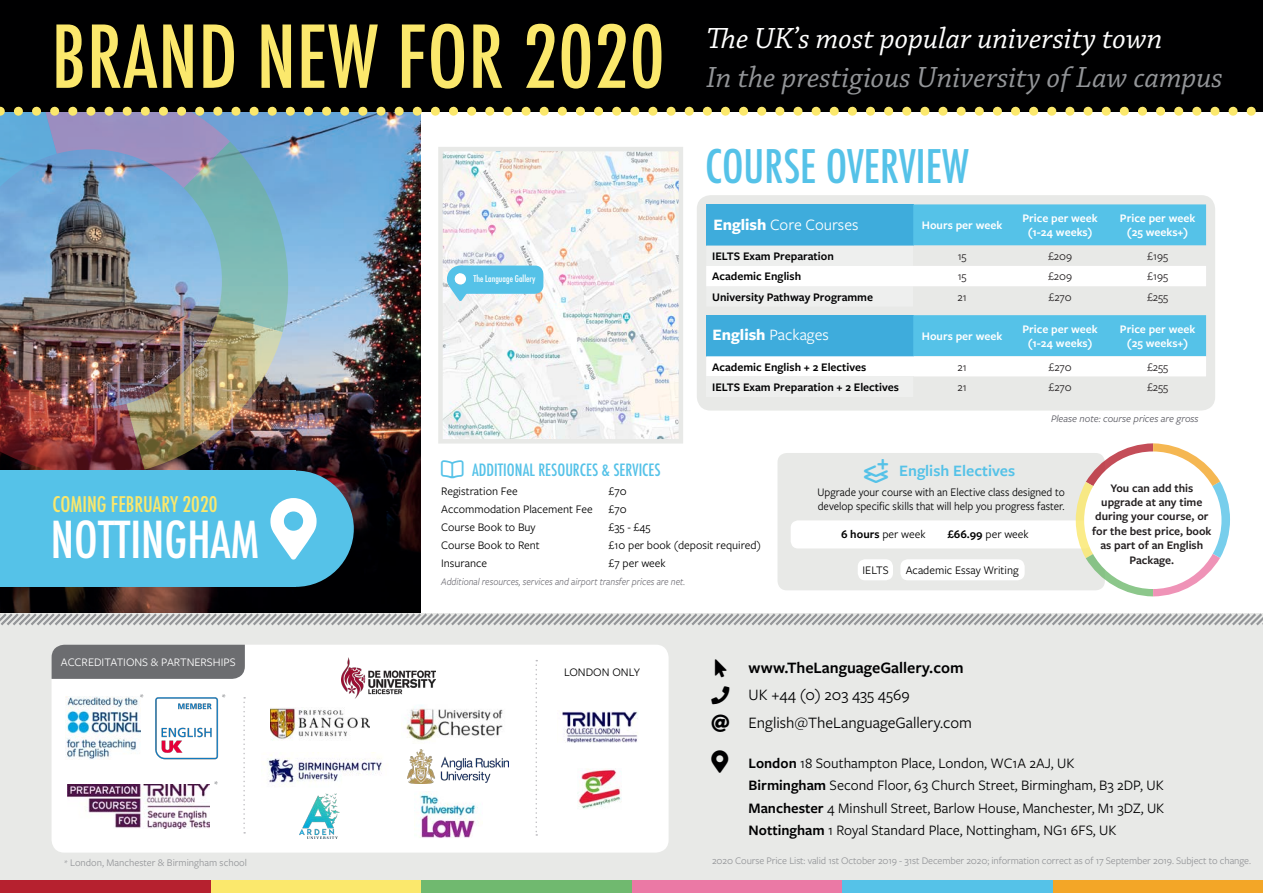
<style>
.page{position:relative;width:1263px;height:893px;background:#fff}
.page>*{position:absolute;margin:0;border:0;box-sizing:border-box;transform-origin:0 0}
.t1{font:500 condensed 84px "Futura";letter-spacing:.01em;color:#fbe86c}
.t2{font:500 condensed 49.5px "Futura";color:#fff}
.t3{font:500 condensed 45px "Futura";color:#55c2e8}
.t4{font:italic 30.75px "Chaparral Pro";color:#939598}
.t5{font:italic 30.75px "Chaparral Pro";color:#fff}
.t6{font:500 condensed 21px "Futura";color:#fbe86c}
.t7{font:16.5px "Freight Sans Pro";color:#000001}
.t8{font:16.5px "Freight Sans Pro";color:#fff}
.t9{font:500 condensed 16.5px "Futura";color:#55c2e8}
.t10{font:600 16.5px "Freight Sans Pro";color:#000001}
.t11{font:600 16.5px "Freight Sans Pro";color:#55c2e8}
.t12{font:15px "Freight Sans Pro";color:#000001}
.t13{font:12px "Freight Sans Pro";color:#000001}
.t14{font:600 12px "Freight Sans Pro";color:#000001}
.t15{font:600 12px/14.4px "Freight Sans Pro";color:#fff;text-align:center}
.t16{font:12px "Freight Sans Pro";color:#000001;scale:.95 1}
.t17{font:600 12px/14.4px "Freight Sans Pro";color:#231f20;text-align:center}
.t18{font:12px "Freight Sans Pro";color:#231f20}
.t19{font:12px "Freight Sans Pro";color:#fff}
.t20{font:10.5px "Freight Sans Pro";letter-spacing:-.01em;color:#939598}
.t21{font:italic 10.5px "Freight Sans Pro";color:#717077;scale:.91 1}
.t22{font:italic 10.5px "Freight Sans Pro";color:#57575f}
.t23{font:500 condensed 9px "Futura";color:#fff}
.t24{font:600 9px "Freight Sans Pro";color:#939598}
.s1{font-size:9px}
.s2{font-weight:700}
.s3{font-weight:600}
</style>
<div class="page">
<img style="left:0;top:596px;width:421px;height:15px">
<div style="left:0;top:613px;width:1263px;height:280px;background:#e8e9e7"></div>
<div style="left:1052px;top:880px;width:211px;height:13px;background:#f3a627"></div>
<div style="left:842px;top:880px;width:210px;height:13px;background:#55c2e8"></div>
<div style="left:631px;top:880px;width:211px;height:13px;background:#eb79a5"></div>
<div style="left:421px;top:880px;width:210px;height:13px;background:#70b96f"></div>
<div style="left:210px;top:880px;width:211px;height:13px;background:#fbe86c"></div>
<div style="left:0;top:880px;width:210px;height:13px;background:#b6212f"></div>
<div style="left:52px;top:645px;width:617px;height:208px;background:#fff;border-radius:13px"></div>
<div style="left:52px;top:645px;width:193px;height:34px;background:#6c6d70"></div>
<img style="left:560px;top:711px;width:78px;height:32px">
<img style="left:577px;top:769px;width:45px;height:40px">
<img style="left:65px;top:696px;width:75px;height:63px">
<img style="left:155px;top:697px;width:64px;height:63px">
<img style="left:68px;top:784px;width:141px;height:45px">
<svg style="left:535px;top:660px;width:2px;height:176px"></svg>
<svg style="left:243px;top:697px;width:2px;height:136px"></svg>
<img style="left:270px;top:707px;width:100px;height:33px">
<img style="left:406px;top:705px;width:97px;height:36px">
<img style="left:267px;top:752px;width:115px;height:33px">
<img style="left:408px;top:750px;width:100px;height:33px">
<img style="left:341px;top:658px;width:95px;height:41px">
<img style="left:299px;top:793px;width:41px;height:45px">
<img style="left:420px;top:793px;width:58px;height:45px">
<div style="left:0;top:0;width:1263px;height:111px;background:#000001"></div>
<svg style="left:0;top:611px;width:1263px;height:15px"></svg>
<img style="left:0;top:106px;width:1263px;height:490px">
<p class="t1" style="left:52px;top:3px;width:614px">BRAND NEW FOR 2020</p>
<p class="t5" style="left:706px;top:21px;width:457px">The UK’s most popular university town</p>
<p class="t4" style="left:706px;top:60px;width:518px">In the prestigious University of Law campus</p>
<p class="t6" style="left:53px;top:491px;width:166px">COMING FEBRUARY 2020</p>
<p class="t2" style="left:51px;top:508px;width:210px">NOTTINGHAM</p>
<p class="t19" style="left:61px;top:654px;width:176px">ACCREDITATIONS &amp; PARTNERSHIPS</p>
<p class="t24" style="left:140px;top:691px;width:5px">*</p>
<p class="t24" style="left:222px;top:691px;width:5px">*</p>
<p class="t24" style="left:214px;top:778px;width:5px">*</p>
<p class="t20" style="left:64px;top:855px;width:184px"><span class="s1">*</span> London, Manchester &amp; Birmingham school</p>
<p class="t23" style="left:473px;top:273px;width:64px">The Language Gallery</p>
<p class="t3" style="left:705px;top:138px;width:265px">COURSE OVERVIEW</p>
<p class="t8" style="left:713px;top:213px;width:147px"><span class="s2">English</span> Core Courses</p>
<p class="t15" style="left:922px;top:218px;width:82px">Hours per week</p>
<p class="t15" style="left:1022px;top:210px;width:77px">Price per week</p>
<p class="t15" style="left:1028px;top:225px;width:66px">(1-24 weeks)</p>
<p class="t15" style="left:1120px;top:210px;width:77px">Price per week (25 weeks+)</p>
<p class="t14" style="left:712px;top:248px;width:123px">IELTS Exam Preparation</p>
<p class="t18" style="left:958px;top:248px;width:10px">15</p>
<p class="t18" style="left:1048px;top:248px;width:26px">£209</p>
<p class="t18" style="left:1147px;top:248px;width:22px">£195</p>
<p class="t14" style="left:712px;top:268px;width:90px">Academic English</p>
<p class="t18" style="left:958px;top:268px;width:10px">15</p>
<p class="t18" style="left:1048px;top:268px;width:26px">£209</p>
<p class="t18" style="left:1147px;top:268px;width:22px">£195</p>
<p class="t14" style="left:712px;top:289px;width:162px">University Pathway Programme</p>
<p class="t18" style="left:957px;top:289px;width:11px">21</p>
<p class="t18" style="left:1048px;top:289px;width:25px">£270</p>
<p class="t18" style="left:1147px;top:289px;width:23px">£255</p>
<p class="t15" style="left:922px;top:328px;width:82px">Hours per week</p>
<p class="t15" style="left:1022px;top:321px;width:77px">Price per week</p>
<p class="t15" style="left:1028px;top:336px;width:66px">(1-24 weeks)</p>
<p class="t15" style="left:1120px;top:321px;width:77px">Price per week</p>
<p class="t15" style="left:1127px;top:336px;width:63px">(25 weeks+)</p>
<p class="t8" style="left:713px;top:324px;width:118px"><span class="s2">English</span> Packages</p>
<p class="t14" style="left:712px;top:359px;width:156px">Academic English + 2 Electives</p>
<p class="t18" style="left:957px;top:359px;width:11px">21</p>
<p class="t18" style="left:1048px;top:359px;width:25px">£270</p>
<p class="t18" style="left:1147px;top:359px;width:23px">£255</p>
<p class="t14" style="left:712px;top:379px;width:188px">IELTS Exam Preparation + 2 Electives</p>
<p class="t18" style="left:957px;top:379px;width:11px">21</p>
<p class="t18" style="left:1048px;top:379px;width:25px">£270</p>
<p class="t18" style="left:1147px;top:379px;width:23px">£255</p>
<p class="t22" style="left:1051px;top:412px;width:149px">Please note: course prices are gross</p>
<p class="t9" style="left:472px;top:459px;width:190px">ADDITIONAL RESOURCES &amp; SERVICES</p>
<p class="t13" style="left:441px;top:483px;width:78px">Registration Fee</p>
<p class="t13" style="left:609px;top:483px;width:20px">£70</p>
<p class="t13" style="left:441px;top:501px;width:153px">Accommodation Placement Fee</p>
<p class="t13" style="left:609px;top:501px;width:20px">£70</p>
<p class="t13" style="left:441px;top:519px;width:96px">Course Book to Buy</p>
<p class="t13" style="left:609px;top:519px;width:43px">£35 - £45</p>
<p class="t13" style="left:441px;top:537px;width:100px">Course Book to Rent</p>
<p class="t13" style="left:609px;top:537px;width:154px">£10 per book (deposit required)</p>
<p class="t13" style="left:441px;top:555px;width:48px">Insurance</p>
<p class="t13" style="left:609px;top:555px;width:59px">£7 per week</p>
<p class="t21" style="left:441px;top:575px;width:270px">Additional resources, services and airport transfer prices are net.</p>
<p class="t11" style="left:899px;top:460px;width:118px">English Electives</p>
<p class="t16" style="left:818px;top:484px;width:262px">Upgrade your course with an Elective class designed to</p>
<p class="t16" style="left:818px;top:498px;width:261px">develop specific skills that will help you progress faster.</p>
<p class="t13" style="left:841px;top:526px;width:86px"><span class="s3">6 hours</span> per week</p>
<p class="t13" style="left:947px;top:526px;width:83px"><span class="s3">£66.99</span> per week</p>
<p class="t13" style="left:862px;top:562px;width:28px">IELTS</p>
<p class="t13" style="left:906px;top:562px;width:115px">Academic Essay Writing</p>
<p class="t17" style="left:1110px;top:480px;width:84px">You can add this</p>
<p class="t17" style="left:1092px;top:494px;width:121px">upgrade at any time during your course, or for the best price, book as part of an English<br>Package.</p>
<p class="t13" style="left:564px;top:664px;width:77px">LONDON ONLY</p>
<p class="t10" style="left:749px;top:656px;width:216px">www.TheLanguageGallery.com</p>
<p class="t7" style="left:749px;top:684px;width:163px">UK +44 (0) 203 435 4569</p>
<p class="t7" style="left:749px;top:712px;width:225px">English@TheLanguageGallery.com</p>
<p class="t12" style="left:749px;top:753px;width:327px"><span class="s3">London</span> 18 Southampton Place, London, WC1A 2AJ, UK</p>
<p class="t12" style="left:749px;top:775px;width:417px"><span class="s3">Birmingham</span> Second Floor, 63 Church Street, Birmingham, B3 2DP, UK</p>
<p class="t12" style="left:749px;top:798px;width:417px"><span class="s3">Manchester</span> 4 Minshull Street, Barlow House, Manchester, M1 3DZ, UK</p>
<p class="t12" style="left:749px;top:820px;width:369px"><span class="s3">Nottingham</span> 1 Royal Standard Place, Nottingham, NG1 6FS, UK</p>
<p class="t20" style="left:712px;top:854px;width:540px">2020 Course Price List: valid 1st October 2019 - 31st December 2020; information correct as of 17 September 2019. Subject to change.</p>
</div>
